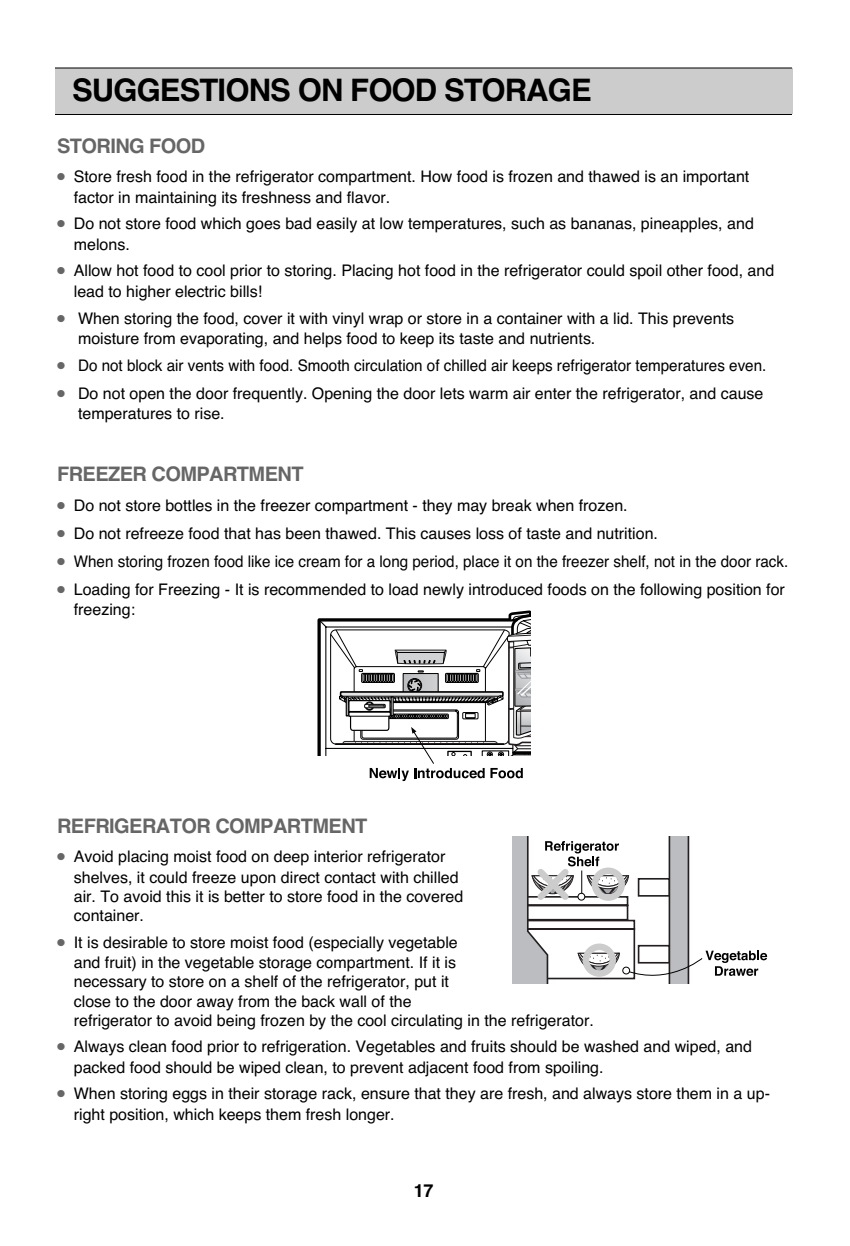
<style>
.page{position:relative;width:850px;height:1246px;background:#fff}
.page>*{position:absolute;margin:0;border:0;box-sizing:border-box;transform-origin:0 0}
.t1{font:italic 700 31px "Helvetica";letter-spacing:-.03em;color:#000}
.t2{font:700 20px "Helvetica";letter-spacing:-.03em;color:#666}
.t3{font:700 18px "Helvetica";color:#000}
.t4{font:16px/20.6px "Helvetica";color:#000}
.t5{font:16px "Helvetica";color:#000;scale:.95 1}
.s1{color:#666}
</style>
<div class="page">
<div style="left:55px;top:68px;width:737px;height:45px;background:#ccc"></div>
<hr style="left:55px;top:68px;width:737px;height:1px;background:#000">
<hr style="left:55px;top:114px;width:737px;height:1px;background:#000">
<svg style="left:317px;top:610px;width:214px;height:171px"></svg>
<svg style="left:512px;top:837px;width:255px;height:147px"></svg>
<div style="left:578px;top:893px;width:7px;height:8px;background:#fff;border:1px solid #000;border-radius:50%"></div>
<h1 class="t1" style="left:72px;top:78px;width:521px">SUGGESTIONS ON FOOD STORAGE</h1>
<p class="t2" style="left:57px;top:138px;width:150px">STORING FOOD</p>
<p class="t4" style="left:74px;top:168px;width:677px;text-indent:-17px"><span class="s1">●</span> Store fresh food in the refrigerator compartment. How food is frozen and thawed is an important factor in maintaining its freshness and flavor.</p>
<p class="t4" style="left:74px;top:215px;width:682px;text-indent:-17px"><span class="s1">●</span> Do not store food which goes bad easily at low temperatures, such as bananas, pineapples, and melons.</p>
<p class="t4" style="left:74px;top:262px;width:702px;text-indent:-17px"><span class="s1">●</span> Allow hot food to cool prior to storing. Placing hot food in the refrigerator could spoil other food, and lead to higher electric bills!</p>
<p class="t4" style="left:78px;top:309px;width:658px;text-indent:-21px"><span class="s1">●</span> When storing the food, cover it with vinyl wrap or store in a container with a lid. This prevents moisture from evaporating, and helps food to keep its taste and nutrients.</p>
<p class="t5" style="left:57px;top:359px;width:748px"><span class="s1">●</span> Do not block air vents with food. Smooth circulation of chilled air keeps refrigerator temperatures even.</p>
<p class="t4" style="left:78px;top:384px;width:687px;text-indent:-21px"><span class="s1">●</span> Do not open the door frequently. Opening the door lets warm air enter the refrigerator, and cause temperatures to rise.</p>
<p class="t2" style="left:57px;top:467px;width:248px">FREEZER COMPARTMENT</p>
<p class="t4" style="left:57px;top:496px;width:572px"><span class="s1">●</span> Do not store bottles in the freezer compartment - they may break when frozen.</p>
<p class="t4" style="left:57px;top:524px;width:602px"><span class="s1">●</span> Do not refreeze food that has been thawed. This causes loss of taste and nutrition.</p>
<p class="t5" style="left:57px;top:555px;width:771px"><span class="s1">●</span> When storing frozen food like ice cream for a long period, place it on the freezer shelf, not in the door rack.</p>
<p class="t4" style="left:74px;top:580px;width:713px;text-indent:-17px"><span class="s1">●</span> Loading for Freezing - It is recommended to load newly introduced foods on the following position for freezing:</p>
<p class="t2" style="left:57px;top:818px;width:312px">REFRIGERATOR COMPARTMENT</p>
<p class="t4" style="left:74px;top:848px;width:391px;line-height:19.6px;text-indent:-17px"><span class="s1">●</span> Avoid placing moist food on deep interior refrigerator shelves, it could freeze upon direct contact with chilled air. To avoid this it is better to store food in the covered container.</p>
<p class="t4" style="left:74px;top:934px;width:521px;line-height:19.6px;text-indent:-17px"><span class="s1">●</span> It is desirable to store moist food (especially vegetable<br>and fruit) in the vegetable storage compartment. If it is<br>necessary to store on a shelf of the refrigerator, put it<br>close to the door away from the back wall of the<br>refrigerator to avoid being frozen by the cool circulating in the refrigerator.</p>
<p class="t4" style="left:74px;top:1038px;width:680px;text-indent:-17px"><span class="s1">●</span> Always clean food prior to refrigeration. Vegetables and fruits should be washed and wiped, and packed food should be wiped clean, to prevent adjacent food from spoiling.</p>
<p class="t4" style="left:74px;top:1085px;width:698px;text-indent:-17px"><span class="s1">●</span> When storing eggs in their storage rack, ensure that they are fresh, and always store them in a up&shy;right position, which keeps them fresh longer.</p>
<p class="t3" style="left:414px;top:1184px;width:21px">17</p>
</div>
